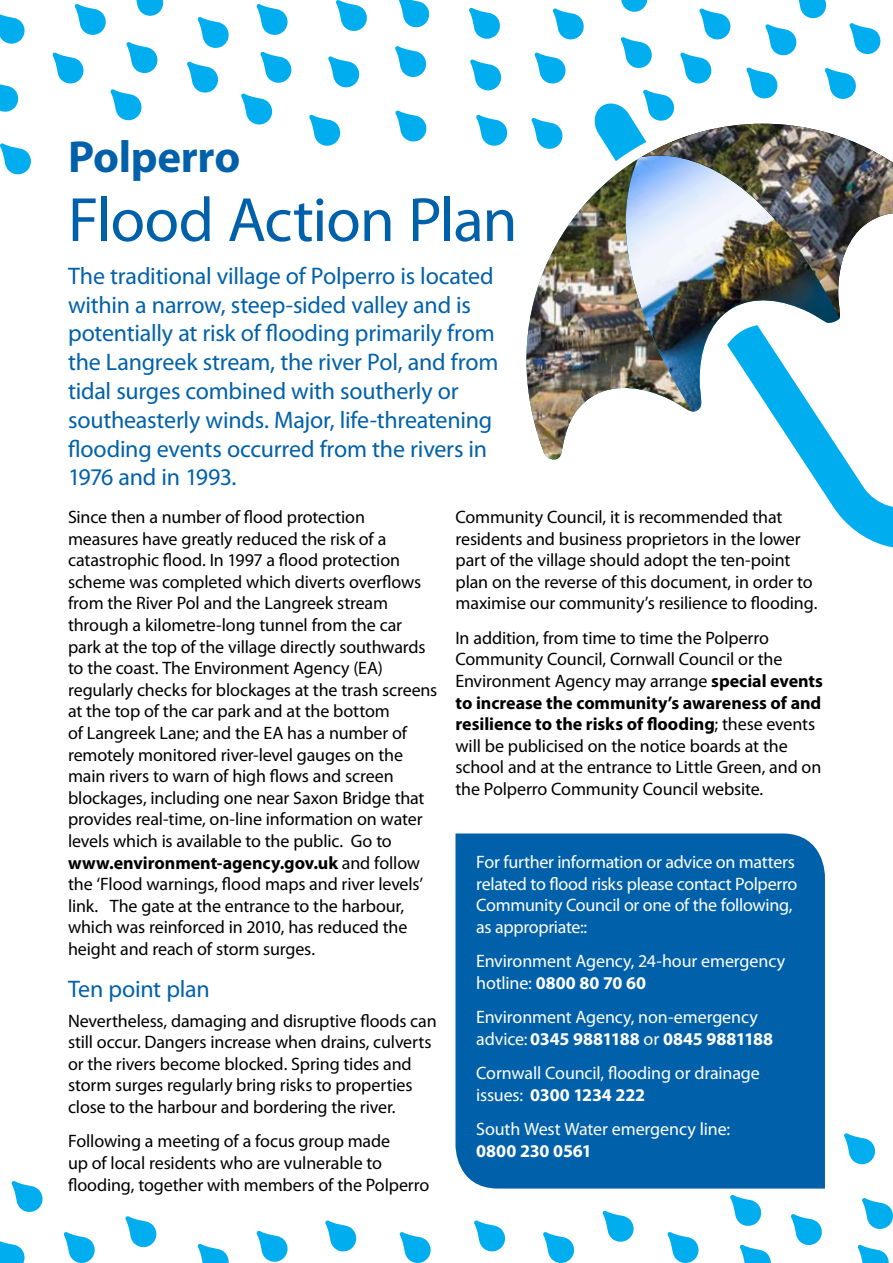
<style>
.page{position:relative;width:893px;height:1263px;background:#fff}
.page>*{position:absolute;margin:0;border:0;box-sizing:border-box;transform-origin:0 0}
.t1{font:63px "Myriad Pro";letter-spacing:-.02em;color:#0061aa}
.t2{font:700 45px "Myriad Pro";letter-spacing:-.005em;color:#0061aa}
.t3{font:24px/28.8px "Myriad Pro";letter-spacing:-.01em;color:#0061aa}
.t4{font:18px/21.6px "Myriad Pro";letter-spacing:-.01em;color:#000}
.t5{font:18px/21.6px "Myriad Pro";letter-spacing:-.015em;color:#fff}
.t6{font:700 18px "Myriad Pro";letter-spacing:-.01em;color:#fff}
.s1{font-weight:700}
</style>
<div class="page">
<svg style="left:771px;top:412px;width:122px;height:136px"></svg>
<img style="left:692px;top:318px;width:147px;height:94px">
<img style="left:526px;top:161px;width:166px;height:299px">
<img style="left:640px;top:124px;width:253px;height:194px">
<svg style="left:470px;top:59px;width:32px;height:32px"></svg>
<svg style="left:0;top:14px;width:25px;height:30px"></svg>
<svg style="left:0;top:1241px;width:25px;height:22px"></svg>
<svg style="left:395px;top:110px;width:32px;height:32px"></svg>
<svg style="left:395px;top:46px;width:32px;height:31px"></svg>
<svg style="left:328px;top:56px;width:32px;height:32px"></svg>
<svg style="left:398px;top:0;width:32px;height:28px"></svg>
<svg style="left:399px;top:1232px;width:32px;height:31px"></svg>
<svg style="left:256px;top:4px;width:32px;height:31px"></svg>
<svg style="left:256px;top:1230px;width:32px;height:32px"></svg>
<svg style="left:126px;top:42px;width:32px;height:31px"></svg>
<svg style="left:187px;top:61px;width:31px;height:32px"></svg>
<svg style="left:241px;top:93px;width:32px;height:32px"></svg>
<svg style="left:309px;top:115px;width:32px;height:31px"></svg>
<svg style="left:0;top:84px;width:19px;height:28px"></svg>
<svg style="left:110px;top:89px;width:32px;height:32px"></svg>
<svg style="left:0;top:143px;width:31px;height:32px"></svg>
<svg style="left:197px;top:17px;width:32px;height:31px"></svg>
<svg style="left:197px;top:1243px;width:32px;height:20px"></svg>
<svg style="left:52px;top:52px;width:32px;height:32px"></svg>
<svg style="left:75px;top:4px;width:31px;height:31px"></svg>
<svg style="left:64px;top:1232px;width:31px;height:31px"></svg>
<svg style="left:136px;top:0;width:28px;height:16px"></svg>
<svg style="left:125px;top:1216px;width:32px;height:32px"></svg>
<svg style="left:11px;top:1181px;width:32px;height:31px"></svg>
<svg style="left:336px;top:0;width:31px;height:31px"></svg>
<svg style="left:325px;top:1220px;width:32px;height:32px"></svg>
<svg style="left:260px;top:52px;width:32px;height:31px"></svg>
<svg style="left:534px;top:52px;width:32px;height:32px"></svg>
<svg style="left:602px;top:1210px;width:32px;height:32px"></svg>
<svg style="left:844px;top:1133px;width:31px;height:32px"></svg>
<svg style="left:552px;top:8px;width:32px;height:32px"></svg>
<svg style="left:543px;top:1232px;width:31px;height:31px"></svg>
<svg style="left:667px;top:1232px;width:32px;height:31px"></svg>
<svg style="left:791px;top:1214px;width:31px;height:31px"></svg>
<svg style="left:730px;top:1195px;width:32px;height:31px"></svg>
<svg style="left:862px;top:1198px;width:31px;height:31px"></svg>
<svg style="left:765px;top:0;width:62px;height:56px"></svg>
<svg style="left:740px;top:1244px;width:31px;height:19px"></svg>
<svg style="left:849px;top:23px;width:32px;height:31px"></svg>
<svg style="left:857px;top:1244px;width:32px;height:19px"></svg>
<svg style="left:469px;top:8px;width:31px;height:31px"></svg>
<svg style="left:474px;top:1220px;width:31px;height:32px"></svg>
<svg style="left:531px;top:118px;width:32px;height:31px"></svg>
<svg style="left:594px;top:0;width:138px;height:161px"></svg>
<svg style="left:746px;top:67px;width:32px;height:32px"></svg>
<svg style="left:825px;top:68px;width:31px;height:31px"></svg>
<svg style="left:476px;top:115px;width:32px;height:31px"></svg>
<div style="left:455px;top:833px;width:370px;height:355px;background:#0061aa"></div>
<h2 class="t2" style="left:68px;top:127px;width:174px">Polperro</h2>
<h1 class="t1" style="left:68px;top:181px;width:451px">Flood Action Plan</h1>
<p class="t3" style="left:68px;top:261px;width:432px">The traditional village of Polperro is located within a narrow, steep-sided valley and is potentially at risk of flooding primarily from the Langreek stream, the river Pol, and from tidal surges combined with southerly or southeasterly winds. Major, life-threatening flooding events occurred from the rivers in 1976 and in 1993.</p>
<p class="t4" style="left:68px;top:506px;width:371px">Since then a number of flood protection measures have greatly reduced the risk of a catastrophic flood. In 1997 a flood protection scheme was completed which diverts overflows from the River Pol and the Langreek stream through a kilometre-long tunnel from the car park at the top of the village directly southwards to the coast. The Environment Agency (EA) regularly checks for blockages at the trash screens at the top of the car park and at the bottom<br>of Langreek Lane; and the EA has a number of remotely monitored river-level gauges on the main rivers to warn of high flows and screen blockages, including one near Saxon Bridge that provides real-time, on-line information on water levels which is available to the public. Go to <span class="s1">www.environment-agency.gov.uk</span> and follow the ‘Flood warnings, flood maps and river levels’ link. The gate at the entrance to the harbour, which was reinforced in 2010, has reduced the height and reach of storm surges.</p>
<h3 class="t3" style="left:68px;top:974px;width:143px">Ten point plan</h3>
<p class="t4" style="left:68px;top:1009px;width:370px">Nevertheless, damaging and disruptive floods can still occur. Dangers increase when drains, culverts or the rivers become blocked. Spring tides and storm surges regularly bring risks to properties close to the harbour and bordering the river.</p>
<p class="t4" style="left:68px;top:1130px;width:363px">Following a meeting of a focus group made<br>up of local residents who are vulnerable to flooding, together with members of the Polperro</p>
<p class="t4" style="left:455px;top:506px;width:364px">Community Council, it is recommended that residents and business proprietors in the lower part of the village should adopt the ten-point plan on the reverse of this document, in order to maximise our community’s resilience to flooding.</p>
<p class="t4" style="left:455px;top:627px;width:369px">In addition, from time to time the Polperro Community Council, Cornwall Council or the Environment Agency may arrange <span class="s1">special events to increase the community’s awareness of and resilience to the risks of flooding</span>; these events will be publicised on the notice boards at the school and at the entrance to Little Green, and on the Polperro Community Council website.</p>
<p class="t5" style="left:476px;top:851px;width:323px">For further information or advice on matters related to flood risks please contact Polperro Community Council or one of the following, as appropriate::</p>
<p class="t5" style="left:476px;top:950px;width:310px">Environment Agency, 24-hour emergency hotline: <span class="s1">0800 80 70 60</span></p>
<p class="t5" style="left:476px;top:1006px;width:298px">Environment Agency, non-emergency advice: <span class="s1">0345 9881188</span> or <span class="s1">0845 9881188</span></p>
<p class="t5" style="left:476px;top:1062px;width:285px">Cornwall Council, flooding or drainage issues: <span class="s1">0300 1234 222</span></p>
<p class="t5" style="left:476px;top:1118px;width:255px">South West Water emergency line:</p>
<p class="t6" style="left:476px;top:1139px;width:117px">0800 230 0561</p>
</div>
